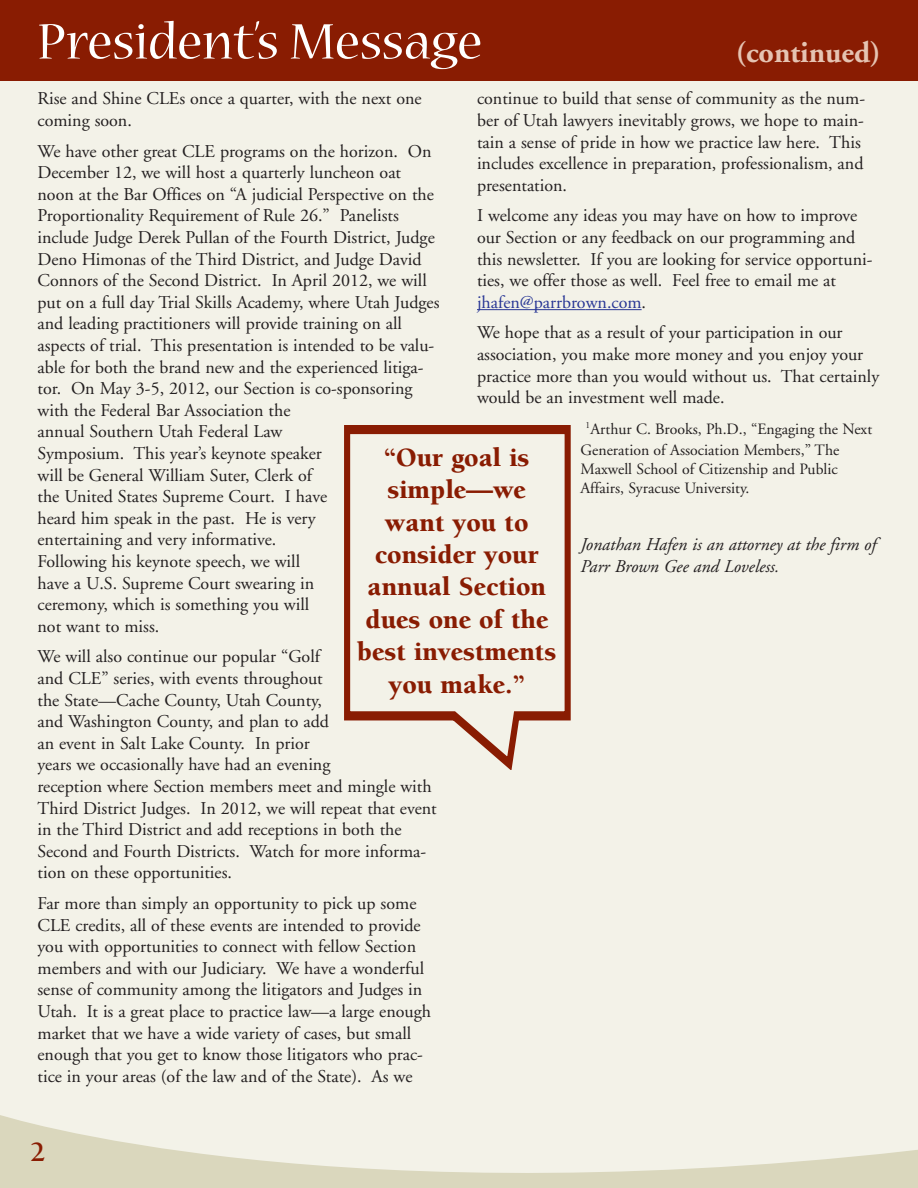
<style>
.page{position:relative;width:918px;height:1188px;background:#f3f2e8}
.page>*{position:absolute;margin:0;border:0;box-sizing:border-box;transform-origin:0 0}
.t1{font:55.5px "Nueva";color:#fff}
.t2{font:700 30px "Adobe Garamond";color:#e5c3b2}
.t3{font:700 28.5px "Berkeley";color:#891c02}
.t4{font:900 27px/32.4px "Berkeley";color:#891c02;text-align:center}
.t5{font:18px/21.6px "Adobe Garamond";color:#231f20}
.t6{font:italic 18px/21.6px "Adobe Garamond";color:#231f20}
.t7{font:15.75px/20.4px "Adobe Garamond";color:#231f20}
.s1{color:#293795}
</style>
<div class="page">
<svg style="left:0;top:1115px;width:918px;height:73px"></svg>
<hr style="left:477px;top:309px;width:100px;height:1px;background:#293795">
<hr style="left:586px;top:309px;width:56px;height:1px;background:#293795">
<div style="left:0;top:0;width:918px;height:81px;background:#891c02"></div>
<svg style="left:344px;top:426px;width:227px;height:343px"></svg>
<h1 class="t1" style="left:38px;top:21px;width:446px">President’s Message</h1>
<h2 class="t2" style="left:736px;top:41px;width:146px">(continued)</h2>
<p class="t5" style="left:38px;top:90px;width:386px">Rise and Shine CLEs once a quarter, with the next one coming soon.</p>
<p class="t5" style="left:38px;top:142px;width:404px">We have other great CLE programs on the horizon. On December 12, we will host a quarterly luncheon oat noon at the Bar Offices on “A judicial Perspective on the Proportionality Requirement of Rule 26.” Panelists include Judge Derek Pullan of the Fourth District, Judge Deno Himonas of the Third District, and Judge David Connors of the Second District. In April 2012, we will put on a full day Trial Skills Academy, where Utah Judges and leading practitioners will provide training on all aspects of trial. This presentation is intended to be valu&shy;able for both the brand new and the experienced litiga&shy;tor. On May 3-5, 2012, our Section is co-sponsoring with the Federal Bar Association the<br>annual Southern Utah Federal Law<br>Symposium. This year’s keynote speaker<br>will be General William Suter, Clerk of<br>the United States Supreme Court. I have<br>heard him speak in the past. He is very<br>entertaining and very informative.<br>Following his keynote speech, we will<br>have a U.S. Supreme Court swearing in<br>ceremony, which is something you will<br>not want to miss.</p>
<p class="t5" style="left:38px;top:648px;width:401px">We will also continue our popular “Golf<br>and CLE” series, with events throughout<br>the State—Cache County, Utah County,<br>and Washington County, and plan to add<br>an event in Salt Lake County. In prior<br>years we occasionally have had an evening<br>reception where Section members meet and mingle with Third District Judges. In 2012, we will repeat that event in the Third District and add receptions in both the Second and Fourth Districts. Watch for more informa&shy;tion on these opportunities.</p>
<p class="t5" style="left:38px;top:894px;width:395px">Far more than simply an opportunity to pick up some CLE credits, all of these events are intended to provide you with opportunities to connect with fellow Section members and with our Judiciary. We have a wonderful sense of community among the litigators and Judges in Utah. It is a great place to practice law—a large enough market that we have a wide variety of cases, but small enough that you get to know those litigators who prac&shy;tice in your areas (of the law and of the State). As we</p>
<p class="t5" style="left:477px;top:90px;width:390px">continue to build that sense of community as the num&shy;ber of Utah lawyers inevitably grows, we hope to main&shy;tain a sense of pride in how we practice law here. This includes excellence in preparation, professionalism, and presentation.</p>
<p class="t5" style="left:477px;top:207px;width:397px">I welcome any ideas you may have on how to improve our Section or any feedback on our programming and this newsletter. If you are looking for service opportuni&shy;ties, we offer those as well. Feel free to email me at <span class="s1">jhafen@parrbrown.com</span>.</p>
<p class="t5" style="left:477px;top:324px;width:404px">We hope that as a result of your participation in our association, you make more money and you enjoy your practice more than you would without us. That certainly would be an investment well made.</p>
<p class="t7" style="left:581px;top:421px;width:293px;text-indent:5px"><sup>1</sup>Arthur C. Brooks, Ph.D., “Engaging the Next<br>Generation of Association Members,” The</p>
<p class="t7" style="left:581px;top:461px;width:259px;line-height:18.9px">Maxwell School of Citizenship and Public<br>Affairs, Syracuse University.</p>
<h3 class="t4" style="left:357px;top:443px;width:201px">“Our goal is simple—we want you to consider your annual Section dues one of the best investments you make.”</h3>
<p class="t6" style="left:581px;top:535px;width:297px">Jonathan Hafen is an attorney at the firm of<br>Parr Brown Gee and Loveless.</p>
<h3 class="t3" style="left:31px;top:1141px;width:17px">2</h3>
</div>
